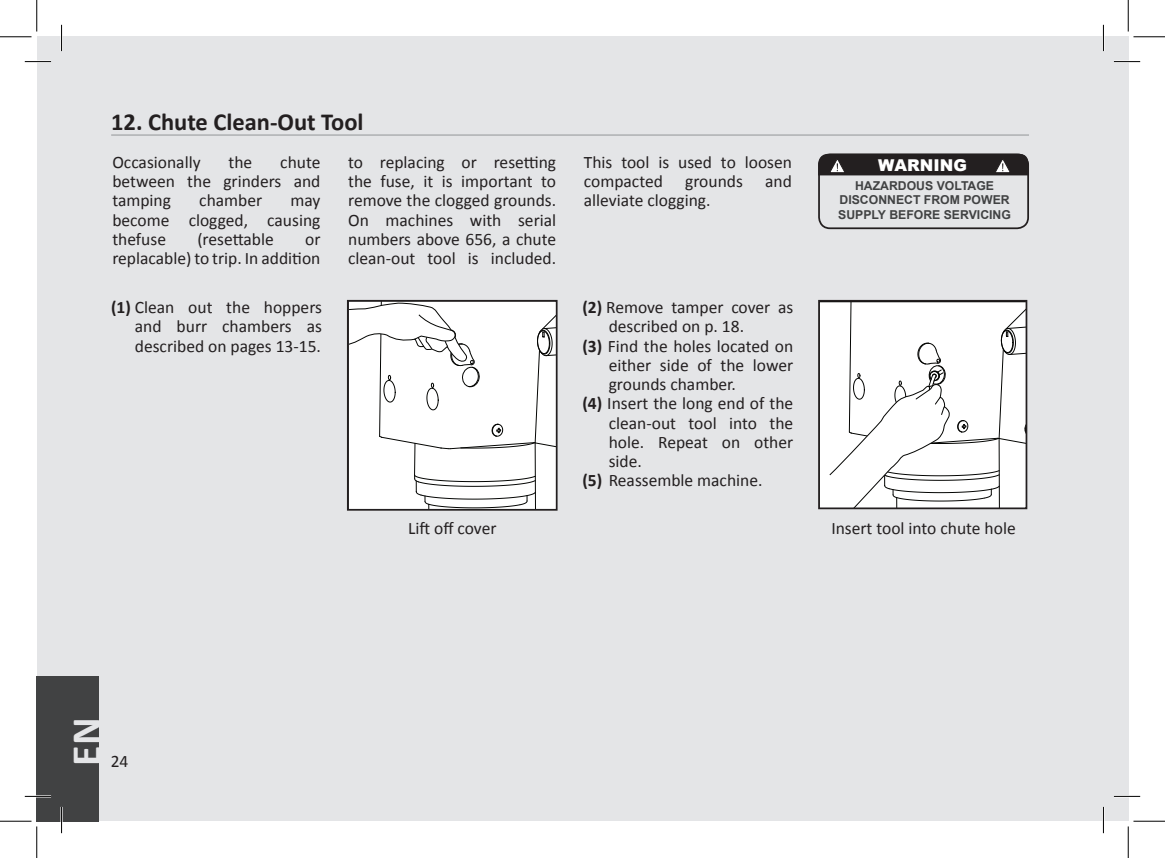
<style>
.page{position:relative;width:1165px;height:858px;background:#fff}
.page>*{position:absolute;margin:0;border:0;box-sizing:border-box;transform-origin:0 0}
.t1{font:700 42px "Calibri";color:#e4e5e7}
.t2{font:700 24.5px "Calibri";color:#231f20}
.t3{font:17.5px/19.2px "Calibri";color:#231f20;text-align:justify}
.t4{font:900 16.28px "Arial";color:#fff}
.t5{font:700 12.25px/14.7px "Arial";color:#414243;text-align:center}
.s1{font-weight:700}
</style>
<div class="page">
<div style="left:1103px;top:37px;width:25px;height:784px;background:#e4e5e7"></div>
<div style="left:37px;top:37px;width:1066px;height:784px;background:#e4e5e7"></div>
<div style="left:37px;top:675px;width:62px;height:146px;background:#414243"></div>
<hr style="left:111px;top:134px;width:918px;height:1px;background:#939598">
<svg style="left:350px;top:450px;width:204px;height:57px;background:#f3f3f3"></svg>
<svg style="left:350px;top:303px;width:204px;height:147px;background:#f2f3f2"></svg>
<div style="left:347px;top:300px;width:210px;height:210px;border:2px solid #231f20"></div>
<svg style="left:821px;top:303px;width:7px;height:203px"></svg>
<svg style="left:828px;top:303px;width:196px;height:203px;background:#f3f3f3"></svg>
<div style="left:818px;top:300px;width:209px;height:209px;border:2px solid #231f20"></div>
<div style="left:818px;top:153px;width:211px;height:76px;border:2px solid #231f20;border-radius:11px"></div>
<svg style="left:818px;top:153px;width:211px;height:23px;background:#343031"></svg>
<hr style="left:25px;top:60px;width:26px;height:3px;background:#fff">
<hr style="left:1114px;top:60px;width:26px;height:3px;background:#fff">
<hr style="left:25px;top:795px;width:26px;height:2px;background:#fff">
<hr style="left:1114px;top:795px;width:26px;height:2px;background:#fff">
<hr style="left:60px;top:25px;width:3px;height:26px;background:#fff">
<hr style="left:60px;top:806px;width:3px;height:26px;background:#fff">
<hr style="left:1102px;top:25px;width:2px;height:26px;background:#fff">
<hr style="left:1102px;top:806px;width:2px;height:26px;background:#fff">
<svg style="left:25px;top:61px;width:26px;height:1px"></svg>
<svg style="left:1114px;top:61px;width:26px;height:1px"></svg>
<svg style="left:25px;top:795px;width:26px;height:1px"></svg>
<svg style="left:1114px;top:795px;width:26px;height:1px"></svg>
<svg style="left:61px;top:25px;width:1px;height:26px"></svg>
<svg style="left:61px;top:806px;width:1px;height:26px"></svg>
<svg style="left:1103px;top:25px;width:1px;height:26px"></svg>
<svg style="left:1103px;top:806px;width:1px;height:26px"></svg>
<hr style="left:0;top:36px;width:32px;height:1px;background:#000">
<hr style="left:1133px;top:36px;width:32px;height:1px;background:#000">
<hr style="left:0;top:820px;width:32px;height:1px;background:#000">
<hr style="left:1133px;top:820px;width:32px;height:1px;background:#000">
<hr style="left:36px;top:0;width:1px;height:32px;background:#000">
<hr style="left:36px;top:826px;width:1px;height:31px;background:#000">
<hr style="left:1128px;top:0;width:1px;height:32px;background:#000">
<hr style="left:1128px;top:826px;width:1px;height:31px;background:#000">
<h2 class="t2" style="left:111px;top:106px;width:254px">12. Chute Clean-Out Tool</h2>
<p class="t3" style="left:112px;top:152px;width:90px">Occasionally</p>
<p class="t3" style="left:229px;top:152px;width:25px">the</p>
<p class="t3" style="left:112px;top:152px;width:210px;text-indent:168px">chute between the grinders and tamping</p>
<p class="t3" style="left:348px;top:152px;width:210px">to replacing or resetting the fuse, it is important to remove the clogged grounds.<br>On machines with serial numbers above 656, a chute clean-out tool is included.</p>
<p class="t3" style="left:584px;top:152px;width:210px">This tool is used to loosen compacted</p>
<p class="t3" style="left:685px;top:172px;width:59px">grounds</p>
<p class="t3" style="left:765px;top:172px;width:28px">and</p>
<p class="t3" style="left:584px;top:191px;width:128px">alleviate clogging.</p>
<p class="t3" style="left:199px;top:191px;width:64px">chamber</p>
<p class="t3" style="left:112px;top:191px;width:210px;text-indent:178px">may become clogged, causing thefuse</p>
<p class="t3" style="left:197px;top:229px;width:78px">(resettable</p>
<p class="t3" style="left:112px;top:229px;width:210px;text-align:right">or<br>replacable) to trip. In addition</p>
<p class="t3" style="left:135px;top:297px;width:189px;text-indent:-24px"><span class="s1">(1)</span> Clean out the hoppers and burr chambers as described on pages 13-15.</p>
<p class="t3" style="left:582px;top:297px;width:212px"><span class="s1">(2)</span> Remove tamper cover as</p>
<p class="t3" style="left:609px;top:317px;width:137px">described on p. 18.</p>
<p class="t3" style="left:582px;top:336px;width:212px"><span class="s1">(3)</span> Find the holes located on</p>
<p class="t3" style="left:609px;top:355px;width:186px">either side of the lower</p>
<p class="t3" style="left:609px;top:374px;width:129px">grounds chamber.</p>
<p class="t3" style="left:582px;top:394px;width:212px"><span class="s1">(4)</span> I nsert the long end of the</p>
<p class="t3" style="left:609px;top:413px;width:186px">clean-out tool into the</p>
<p class="t3" style="left:609px;top:432px;width:186px">hole. Repeat on other</p>
<p class="t3" style="left:609px;top:451px;width:35px">side.</p>
<p class="t3" style="left:582px;top:471px;width:182px"><span class="s1">(5)</span> Reassemble machine.</p>
<p class="t4" style="left:878px;top:153px;width:90px">WARNING</p>
<p class="t5" style="left:838px;top:178px;width:174px">HAZARDOUS VOLTAGE<br>DISCONNECT FROM POWER<br>SUPPLY BEFORE SERVICING</p>
<p class="t3" style="left:408px;top:519px;width:90px">Lift off cover</p>
<p class="t3" style="left:831px;top:519px;width:186px">I nsert tool into chute hole</p>
<h1 class="t1" style="left:59px;top:765px;width:50px;rotate:-90deg">EN</h1>
<p class="t3" style="left:111px;top:751px;width:19px">24</p>
</div>
